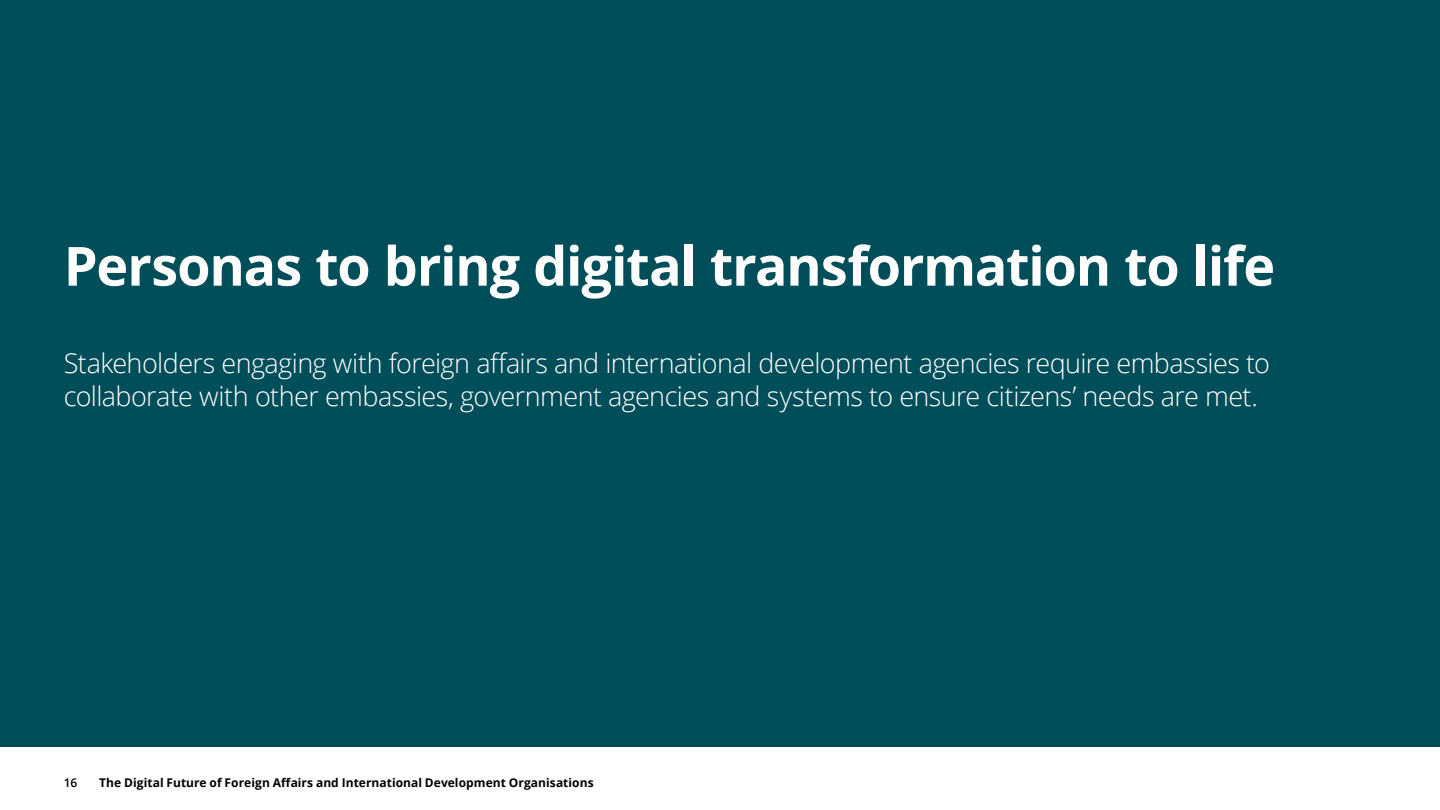
<style>
.page{position:relative;width:1440px;height:810px;background:#fff}
.page>*{position:absolute;margin:0;border:0;box-sizing:border-box;transform-origin:0 0}
.t1{font:700 54px "Open Sans";letter-spacing:-.02em;color:#fff}
.t2{font:300 27px/33px "Open Sans";letter-spacing:-.02em;color:#fff}
.t3{font:700 12px "Open Sans";letter-spacing:.005em;color:#000}
.t4{font:600 12px "Open Sans";color:#000}
</style>
<div class="page">
<div style="left:0;top:0;width:1440px;height:746px;background:#004e59"></div>
<h1 class="t1" style="left:64px;top:228px;width:1213px">Personas to bring digital transformation to life</h1>
<p class="t2" style="left:64px;top:346px;width:1208px">Stakeholders engaging with foreign affairs and international development agencies require embassies to collaborate with other embassies, government agencies and systems to ensure citizens’ needs are met.</p>
<p class="t4" style="left:64px;top:774px;width:15px">16</p>
<p class="t3" style="left:99px;top:774px;width:496px">The Digital Future of Foreign Affairs and International Development Organisations</p>
</div>
